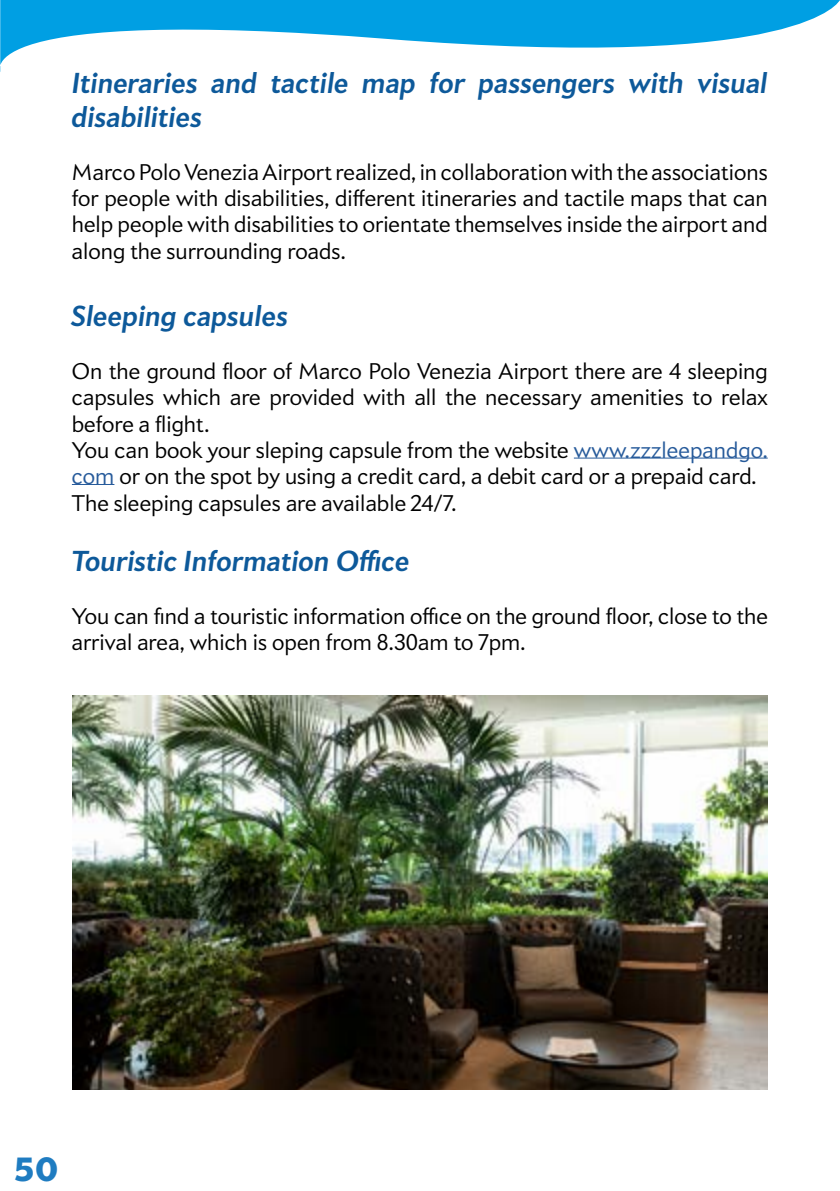
<style>
.page{position:relative;width:840px;height:1191px;background:#fff}
.page>*{position:absolute;margin:0;border:0;box-sizing:border-box;transform-origin:0 0}
.t1{font:900 36px "Transat Text";color:#1f7cc1}
.t2{font:italic 700 28px/33.6px "Apres";color:#0d599a}
.t3{font:300 22px/26.4px "Apres";color:#000}
.s1{color:#275b9b}
</style>
<div class="page">
<svg style="left:0;top:0;width:839px;height:72px;fill:#009fe3"></svg>
<hr style="left:573px;top:458px;width:194px;height:1px;background:#275b9b">
<hr style="left:72px;top:484px;width:42px;height:1px;background:#275b9b">
<img style="left:72px;top:695px;width:694px;height:395px">
<p class="t2" style="left:72px;top:66px;width:697px">Itineraries and tactile map for passengers with visual disabilities</p>
<p class="t3" style="left:72px;top:158px;width:697px;text-align:justify">Marco Polo Venezia Airport realized, in collaboration with the associations for people with disabilities, different itineraries and tactile maps that can help people with disabilities to orientate themselves inside the airport and along the surrounding roads.</p>
<p class="t2" style="left:72px;top:299px;width:218px">Sleeping capsules</p>
<p class="t3" style="left:72px;top:357px;width:697px">On the ground floor of Marco Polo Venezia Airport there are 4 sleeping capsules which are provided with all the necessary amenities to relax before a flight.<br>You can book your sleping capsule from the website <span class="s1">www.zzzleepandgo. com</span> or on the spot by using a credit card, a debit card or a prepaid card.<br>The sleeping capsules are available 24/7.</p>
<p class="t2" style="left:72px;top:544px;width:339px">Touristic Information Office</p>
<p class="t3" style="left:72px;top:602px;width:697px">You can find a touristic information office on the ground floor, close to the arrival area, which is open from 8.30am to 7pm.</p>
<h1 class="t1" style="left:14px;top:1146px;width:46px">50</h1>
</div>
